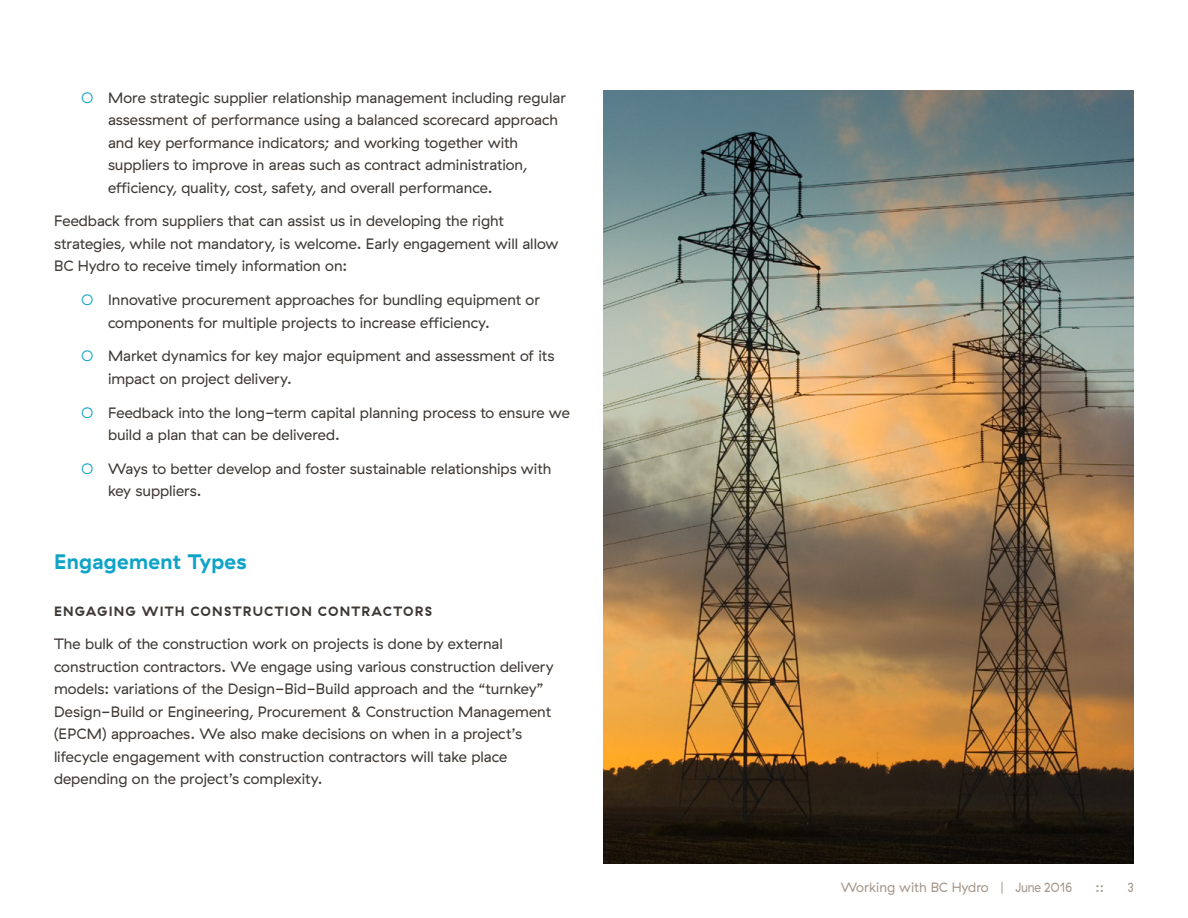
<style>
.page{position:relative;width:1188px;height:918px;background:#fff}
.page>*{position:absolute;margin:0;border:0;box-sizing:border-box;transform-origin:0 0}
.t1{font:700 21px "GT Haptik";letter-spacing:.015em;color:#10a3c8}
.t2{font:15px/22.5px "GT Haptik";color:#3e3935}
.t3{font:700 13.5px "GT Haptik";letter-spacing:.085em;color:#3e3935}
.t4{font:13.5px "GT Haptik";letter-spacing:-.01em;color:#a5978a}
.t5{font:13.5px "GT Haptik";letter-spacing:-.01em;color:#a5978a;scale:.9 1}
.s1{color:#10a3c8}
</style>
<div class="page">
<img style="left:603px;top:91px;width:531px;height:773px">
<p class="t2" style="left:108px;top:86px;width:459px;text-indent:-27px"><span class="s1">○</span> More strategic supplier relationship management including regular assessment of performance using a balanced scorecard approach and key performance indicators; and working together with suppliers to improve in areas such as contract administration, efficiency, quality, cost, safety, and overall performance.</p>
<p class="t2" style="left:54px;top:210px;width:506px">Feedback from suppliers that can assist us in developing the right strategies, while not mandatory, is welcome. Early engagement will allow<br>BC Hydro to receive timely information on:</p>
<p class="t2" style="left:108px;top:289px;width:434px;text-indent:-27px"><span class="s1">○</span> Innovative procurement approaches for bundling equipment or components for multiple projects to increase efficiency.</p>
<p class="t2" style="left:108px;top:345px;width:448px;text-indent:-27px"><span class="s1">○</span> Market dynamics for key major equipment and assessment of its impact on project delivery.</p>
<p class="t2" style="left:108px;top:401px;width:463px;text-indent:-27px"><span class="s1">○</span> Feedback into the long-term capital planning process to ensure we build a plan that can be delivered.</p>
<p class="t2" style="left:108px;top:458px;width:445px;text-indent:-27px"><span class="s1">○</span> Ways to better develop and foster sustainable relationships with key suppliers.</p>
<h1 class="t1" style="left:54px;top:549px;width:194px">Engagement Types</h1>
<p class="t3" style="left:54px;top:603px;width:380px">ENGAGING WITH CONSTRUCTION CONTRACTORS</p>
<p class="t2" style="left:54px;top:633px;width:501px">The bulk of the construction work on projects is done by external construction contractors. We engage using various construction delivery models: variations of the Design-Bid-Build approach and the “turnkey” Design-Build or Engineering, Procurement &amp; Construction Management (EPCM) approaches. We also make decisions on when in a project’s lifecycle engagement with construction contractors will take place depending on the project’s complexity.</p>
<p class="t4" style="left:841px;top:880px;width:233px">Working with BC Hydro | June 2016</p>
<p class="t4" style="left:1096px;top:880px;width:10px">::</p>
<p class="t5" style="left:1128px;top:880px;width:9px">3</p>
</div>
